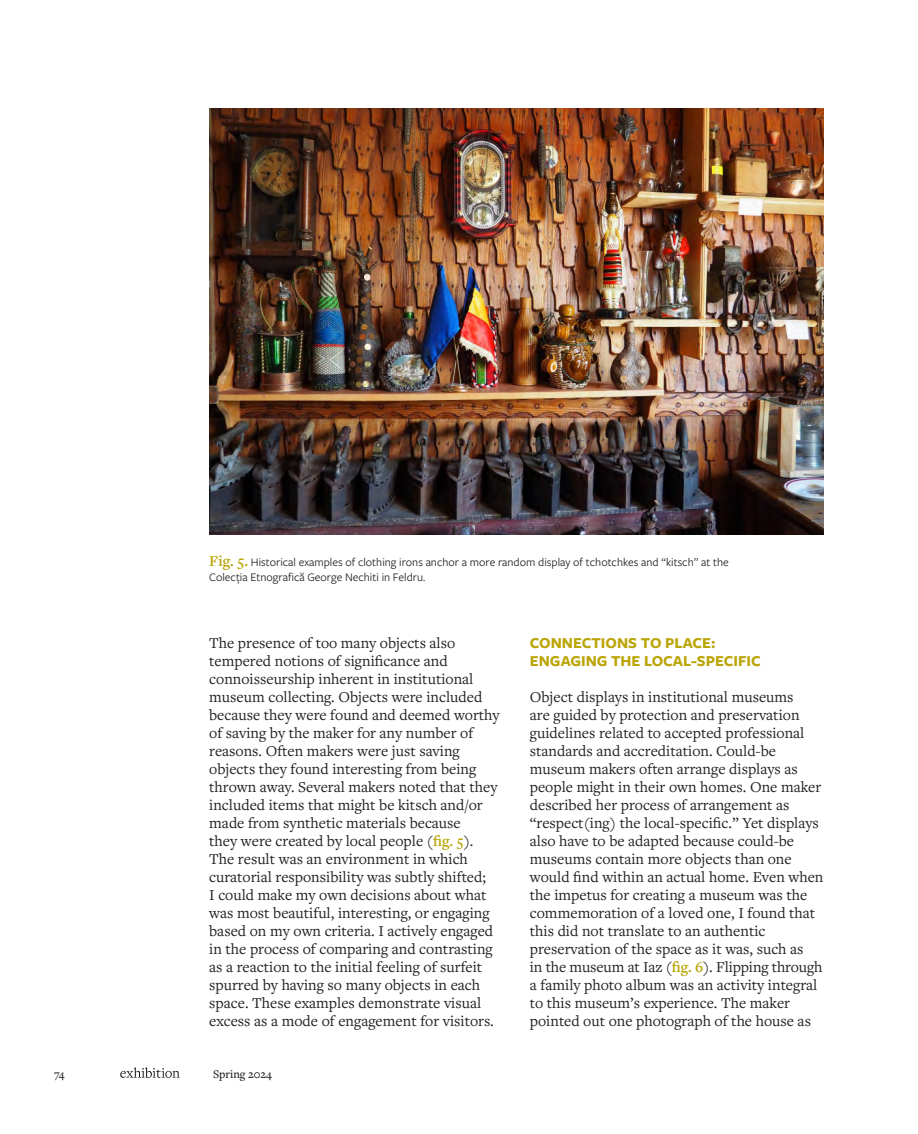
<style>
.page{position:relative;width:918px;height:1134px;background:#fff}
.page>*{position:absolute;margin:0;border:0;box-sizing:border-box;transform-origin:0 0}
.t1{font:15.75px/18px "Freight Text Pro";color:#231f20}
.t2{font:700 15.75px/18px "Freight Sans Pro";color:#bba507}
.t3{font:12px/15px "Freight Sans Pro";color:#231f20}
.t4{font:500 12px "Freight Text Pro";color:#231f20}
.s1{font-family:"Freight Text Pro";font-weight:600;font-size:15.75px;color:#bba507}
.s2{font-weight:600;color:#bba507}
</style>
<div class="page">
<svg style="left:120px;top:1067px;width:60px;height:11px"></svg>
<img style="left:209px;top:108px;width:615px;height:427px">
<p class="t3" style="left:209px;top:554px;width:521px"><span class="s1">Fig. 5.</span> Historical examples of clothing irons anchor a more random display of tchotchkes and “kitsch” at the<br>Colecţia Etnografică George Nechiti in Feldru.</p>
<p class="t1" style="left:209px;top:633px;width:292px">The presence of too many objects also tempered notions of significance and connoisseurship inherent in institutional museum collecting. Objects were included because they were found and deemed worthy of saving by the maker for any number of reasons. Often makers were just saving objects they found interesting from being thrown away. Several makers noted that they included items that might be kitsch and/or made from synthetic materials because<br>they were created by local people (<span class="s2">fig. 5</span>).<br>The result was an environment in which curatorial responsibility was subtly shifted;<br>I could make my own decisions about what was most beautiful, interesting, or engaging based on my own criteria. I actively engaged in the process of comparing and contrasting as a reaction to the initial feeling of surfeit spurred by having so many objects in each space. These examples demonstrate visual excess as a mode of engagement for visitors.</p>
<p class="t2" style="left:530px;top:633px;width:233px">CONNECTIONS TO PLACE:<br>ENGAGING THE LOCAL-SPECIFIC</p>
<p class="t1" style="left:530px;top:687px;width:295px">Object displays in institutional museums<br>are guided by protection and preservation guidelines related to accepted professional standards and accreditation. Could-be museum makers often arrange displays as people might in their own homes. One maker described her process of arrangement as “respect(ing) the local-specific.” Yet displays also have to be adapted because could-be museums contain more objects than one would find within an actual home. Even when the impetus for creating a museum was the commemoration of a loved one, I found that this did not translate to an authentic preservation of the space as it was, such as<br>in the museum at Iaz (<span class="s2">fig. 6</span>). Flipping through a family photo album was an activity integral to this museum’s experience. The maker pointed out one photograph of the house as</p>
<p class="t4" style="left:54px;top:1066px;width:12px">74</p>
<p class="t4" style="left:213px;top:1066px;width:61px">Spring 2024</p>
</div>
